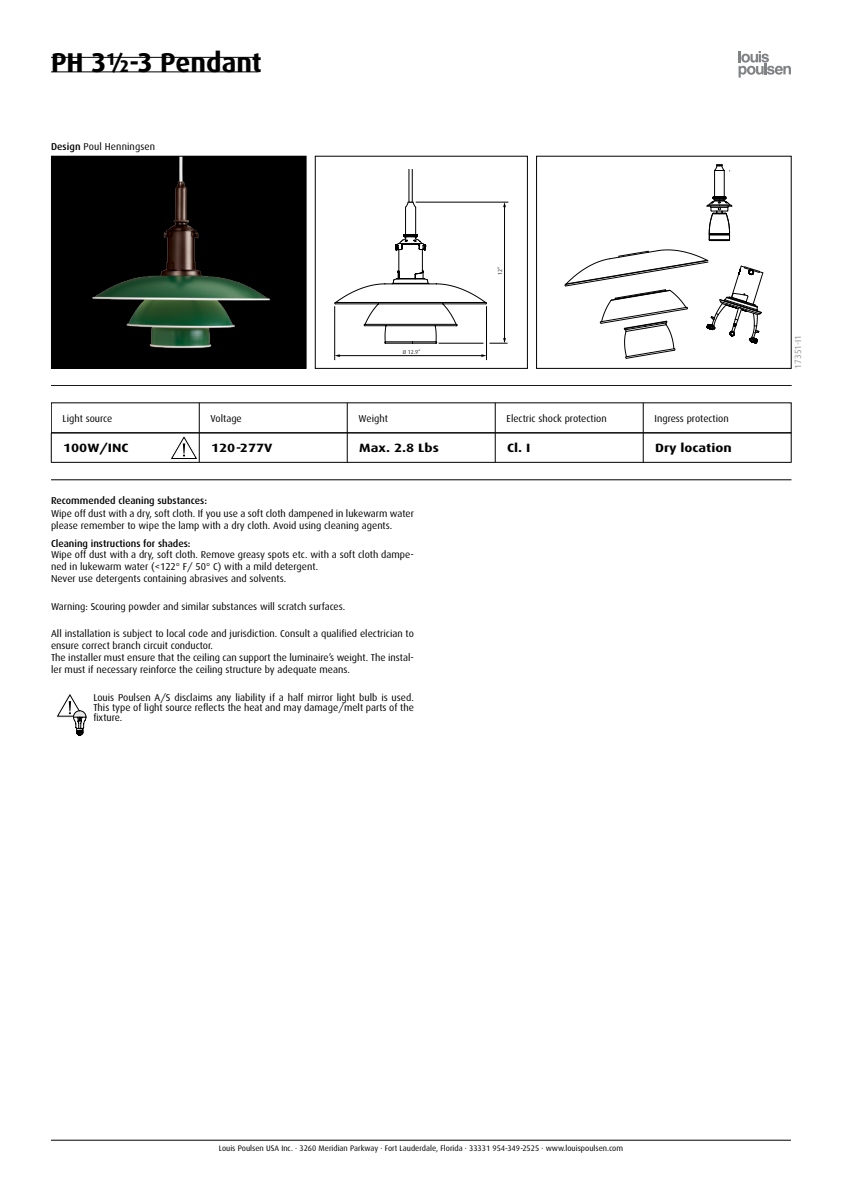
<style>
.page{position:relative;width:842px;height:1191px;background:#fff}
.page>*{position:absolute;margin:0;border:0;box-sizing:border-box;transform-origin:0 0}
.t1{font:700 27.2px "Dax";color:#000}
.t2{font:700 12px "Dax";color:#000;scale:1.2 1}
.t3{font:10px/11.9px "Dax";color:#000}
.t4{font:500 10px "Dax";color:#000}
.t5{font:9px "Dax";color:#939598}
.t6{font:8px "Dax";color:#000}
.t7{font:5.7px "Dax";color:#231f20}
.s1{font-weight:500}
</style>
<div class="page">
<svg style="left:56px;top:693px;width:30px;height:42px"></svg>
<svg style="left:738px;top:51px;width:53px;height:27px"></svg>
<hr style="left:51px;top:462px;width:740px;height:1px;background:#000">
<hr style="left:51px;top:479px;width:740px;height:1px;background:#000">
<svg style="left:51px;top:433px;width:1px;height:29px"></svg>
<svg style="left:170px;top:433px;width:30px;height:29px"></svg>
<svg style="left:347px;top:433px;width:1px;height:29px"></svg>
<svg style="left:495px;top:433px;width:1px;height:29px"></svg>
<svg style="left:643px;top:433px;width:1px;height:29px"></svg>
<svg style="left:791px;top:433px;width:1px;height:29px"></svg>
<hr style="left:51px;top:385px;width:740px;height:1px;background:#000">
<hr style="left:199px;top:403px;width:1px;height:30px;background:#000">
<hr style="left:347px;top:403px;width:1px;height:30px;background:#000">
<hr style="left:495px;top:403px;width:1px;height:30px;background:#000">
<hr style="left:643px;top:403px;width:1px;height:30px;background:#000">
<div style="left:51px;top:402px;width:740px;height:31px;border:1px solid #000"></div>
<hr style="left:51px;top:1140px;width:740px;height:1px;background:#000">
<hr style="left:51px;top:57px;width:207px;height:1px;background:#000">
<hr style="left:51px;top:72px;width:207px;height:1px;background:#000">
<div style="left:51px;top:156px;width:255px;height:212px;background:#000"></div>
<img style="left:92px;top:158px;width:179px;height:191px">
<div style="left:51px;top:156px;width:255px;height:213px;border:1px solid #000"></div>
<hr style="left:338px;top:355px;width:145px;height:1px;background:#000">
<svg style="left:335px;top:354px;width:5px;height:3px"></svg>
<hr style="left:334px;top:306px;width:1px;height:54px;background:#000">
<hr style="left:486px;top:306px;width:1px;height:54px;background:#000">
<svg style="left:334px;top:201px;width:174px;height:143px"></svg>
<svg style="left:408px;top:169px;width:5px;height:33px"></svg>
<div style="left:315px;top:156px;width:213px;height:213px;border:1px solid #000"></div>
<svg style="left:706px;top:164px;width:26px;height:77px"></svg>
<svg style="left:564px;top:249px;width:199px;height:110px"></svg>
<div style="left:536px;top:156px;width:255px;height:213px;border:1px solid #000"></div>
<h1 class="t1" style="left:51px;top:47px;width:212px">PH 3½-3 Pendant</h1>
<p class="t3" style="left:51px;top:140px;width:106px"><span class="s1">Design</span> Poul Henningsen</p>
<p class="t7" style="left:403px;top:349px;width:19px">Ø 12.9”</p>
<p class="t7" style="left:497px;top:275px;width:10px;rotate:-90deg">12”</p>
<p class="t3" style="left:63px;top:412px;width:51px">Light source</p>
<p class="t3" style="left:211px;top:412px;width:33px">Voltage</p>
<p class="t3" style="left:359px;top:412px;width:31px">Weight</p>
<p class="t3" style="left:507px;top:412px;width:102px">Electric shock protection</p>
<p class="t3" style="left:654px;top:412px;width:76px">Ingress protection</p>
<p class="t2" style="left:63px;top:441px;width:56px">100W/INC</p>
<p class="t2" style="left:211px;top:441px;width:53px">120-277V</p>
<p class="t2" style="left:359px;top:441px;width:68px">Max. 2.8 Lbs</p>
<p class="t2" style="left:507px;top:441px;width:21px">Cl. I</p>
<p class="t2" style="left:655px;top:441px;width:65px">Dry location</p>
<p class="t4" style="left:51px;top:495px;width:157px">Recommended cleaning substances:</p>
<p class="t3" style="left:51px;top:507px;width:364px">Wipe off dust with a dry, soft cloth. If you use a soft cloth dampened in lukewarm water please remember to wipe the lamp with a dry cloth. Avoid using cleaning agents.</p>
<p class="t4" style="left:51px;top:537px;width:141px">Cleaning instructions for shades:</p>
<p class="t3" style="left:51px;top:549px;width:364px">Wipe off dust with a dry, soft cloth. Remove greasy spots etc. with a soft cloth dampe&shy;ned in lukewarm water (&lt;122° F/ 50° C) with a mild detergent.<br>Never use detergents containing abrasives and solvents.</p>
<p class="t3" style="left:51px;top:600px;width:296px">Warning: Scouring powder and similar substances will scratch surfaces.</p>
<p class="t3" style="left:51px;top:628px;width:364px">All installation is subject to local code and jurisdiction. Consult a qualified electrician to ensure correct branch circuit conductor.<br>The installer must ensure that the ceiling can support the luminaire’s weight. The instal&shy;ler must if necessary reinforce the ceiling structure by adequate means.</p>
<p class="t3" style="left:93px;top:692px;width:322px;line-height:10px;text-align:justify">Louis Poulsen A/S disclaims any liability if a half mirror light bulb is used.<br>This type of light source reflects the heat and may damage/melt parts of the fixture.</p>
<p class="t5" style="left:793px;top:369px;width:35px;rotate:-90deg">17351-I1</p>
<p class="t6" style="left:219px;top:1144px;width:406px">Louis Poulsen USA Inc. · 3260 Meridian Parkway · Fort Lauderdale, Florida · 33331 954-349-2525 · www.louispoulsen.com</p>
</div>
